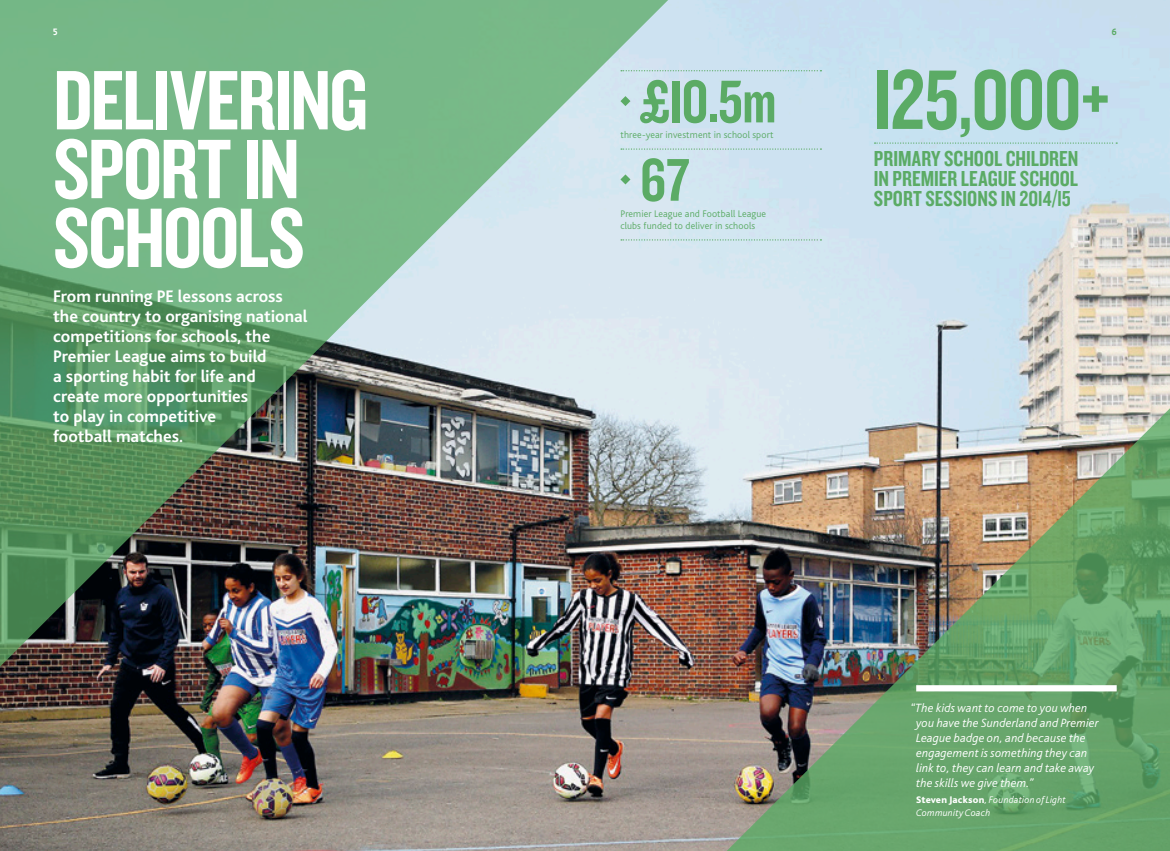
<style>
.page{position:relative;width:1170px;height:851px;background:#fff}
.page>*{position:absolute;margin:0;border:0;box-sizing:border-box;transform-origin:0 0}
.Page_-_Heading_1_-_7{font:87.5px/68.8px "Knockout HTF49 Liteweight";letter-spacing:-.025em;color:#fff}
.Pullout_-_Large_-_Fi{font:87.5px "Knockout HTF49 Liteweight";letter-spacing:-.015em;color:#5bab65;scale:1.1 1}
.Pullout_-_Small_-_Fi{font:62.5px "Knockout HTF49 Liteweight";color:#5bab65}
.Pullout_-_Large_-_In{font:22.5px/20px "Knockout HTF49 Liteweight";color:#5bab65;text-align:justify}
.Page_-_Stand_First{font:700 17.5px/20px "Bliss";letter-spacing:-.005em;color:#fff}
.Page_-_Quote_10_12{font:italic 300 12.5px/15px "Bliss";letter-spacing:.01em;color:#fff}
.Pullout___Small_-_Fi{font:300 10px/12.5px "Bliss";letter-spacing:.01em;color:#5bab65}
.Page_-_Quote_-_Info{font:italic 300 10px/12.5px "Bliss";letter-spacing:.015em;color:#fff}
.t1{font:8.75px "Premier League";color:#fff}
.t2{font:8.75px "Premier League";color:#5bab65}
.s1{font-weight:800;font-style:normal}
</style>
<div class="page">
<img style="left:0;top:0;width:1169px;height:850px">
<img style="left:0;top:0;width:678px;height:677px">
<img style="left:716px;top:398px;width:453px;height:452px">
<svg style="left:874px;top:142px;width:243px;height:2px"></svg>
<svg style="left:621px;top:70px;width:200px;height:1px"></svg>
<svg style="left:621px;top:148px;width:200px;height:2px"></svg>
<svg style="left:621px;top:239px;width:200px;height:1px"></svg>
<svg style="left:620px;top:96px;width:10px;height:10px"></svg>
<svg style="left:620px;top:174px;width:10px;height:10px"></svg>
<div style="left:916px;top:685px;width:200px;height:6px;background:#fff"></div>
<p class="t1" style="left:53px;top:28px;width:6px">5</p>
<p class="t2" style="left:1111px;top:28px;width:6px">6</p>
<p class="Page_-_Heading_1_-_7" style="left:53px;top:68px;width:316px">DELIVERING<br>SPORT IN<br>SCHOOLS</p>
<p class="Page_-_Stand_First" style="left:53px;top:286px;width:256px">From running PE lessons across the country to organising national competitions for schools, the<br>Premier League aims to build<br>a sporting habit for life and<br>create more opportunities<br>to play in competitive<br>football matches.</p>
<p class="Pullout_-_Small_-_Fi" style="left:640px;top:70px;width:138px">£l0.5m</p>
<p class="Pullout_-_Small_-_Fi" style="left:640px;top:148px;width:51px">67</p>
<p class="Pullout___Small_-_Fi" style="left:620px;top:207px;width:147px">Premier League and Football League clubs funded to deliver in schools</p>
<p class="Pullout___Small_-_Fi" style="left:620px;top:129px;width:155px">three-year investment in school sport</p>
<p class="Pullout_-_Large_-_Fi" style="left:873px;top:55px;width:216px">l25,000+</p>
<p class="Pullout_-_Large_-_In" style="left:873px;top:149px;width:206px">PRIMARY SCHOOL CHILDREN IN PREMIER LEAGUE SCHOOL SPORT SESSIONS IN 20l4/l5</p>
<p class="Page_-_Quote_10_12" style="left:916px;top:700px;width:184px;text-indent:-6px">“The kids want to come to you when you have the Sunderland and Premier<br>League badge on, and because the engagement is something they can link to, they can learn and take away the skills we give them.”</p>
<p class="Page_-_Quote_-_Info" style="left:916px;top:793px;width:151px"><span class="s1">Steven Jackson</span>, Foundation of Light<br>Community Coach</p>
</div>
